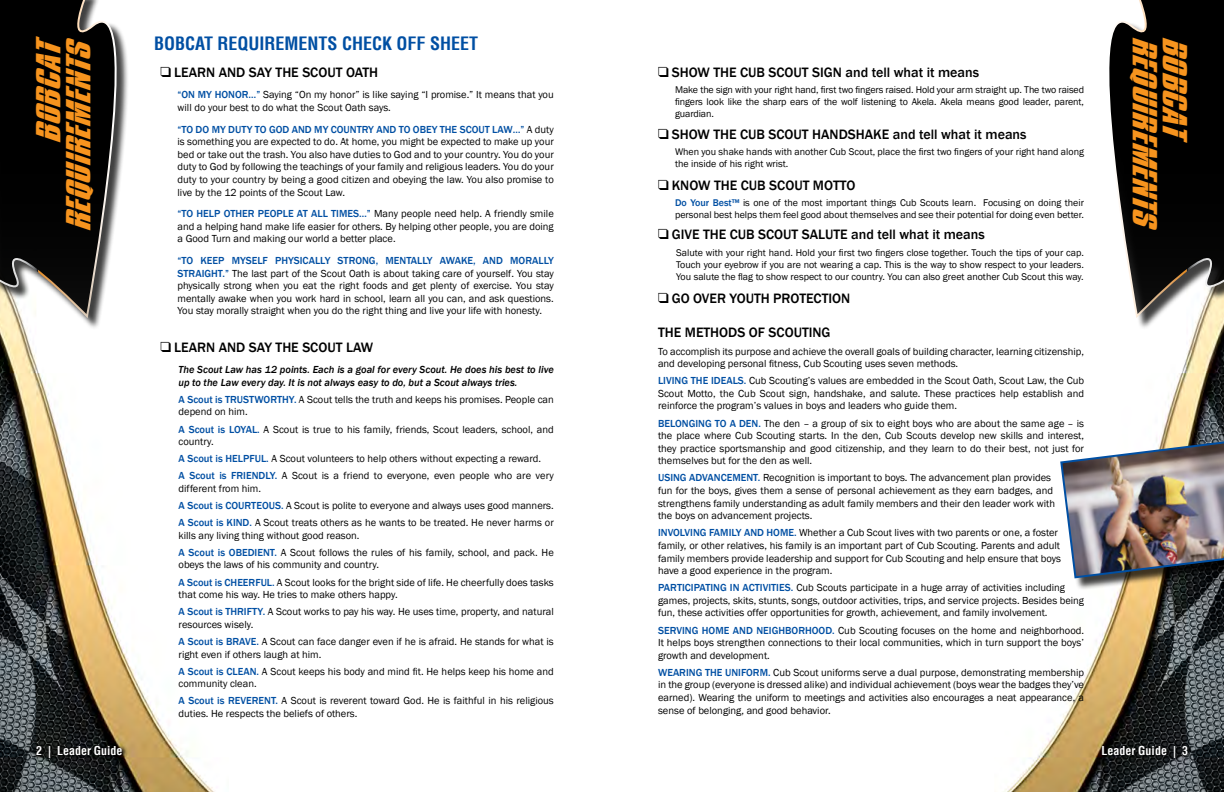
<style>
.page{position:relative;width:1224px;height:792px;background:#fff}
.page>*{position:absolute;margin:0;border:0;box-sizing:border-box;transform-origin:0 0}
.t1{font:30px/30px "Impossible 500";color:#f7941e;text-align:right}
.t2{font:700 condensed 18px "Helvetica LT";color:#004fa3}
.t3{font:500 14px "Franklin Gothic";color:#000}
.t4{font:700 condensed 12px "Helvetica LT";color:#fff}
.t5{font:10.5px/12.6px "Franklin Gothic";color:#000}
.t6{font:italic 500 10.5px/12.6px "Franklin Gothic";color:#000}
.t7{font:10px/12px "Franklin Gothic";color:#000;text-align:justify}
.s1{font-family:"Monotype Sorts";font-weight:400}
.s2{font-weight:500;color:#004fa3}
</style>
<div class="page">
<img style="left:0;top:330px;width:1224px;height:462px">
<div style="left:1100px;top:744px;width:93px;height:19px;background:#000;opacity:.75"></div>
<svg style="left:33px;top:743px;width:95px;height:21px;background:#1c1d19"></svg>
<div style="left:0;top:0;width:129px;height:330px;background:#000;opacity:.75"></div>
<svg style="left:0;top:0;width:126px;height:318px;background:#343433"></svg>
<div style="left:1109px;top:0;width:115px;height:330px;background:#000;opacity:.75"></div>
<svg style="left:1109px;top:0;width:115px;height:318px;background:#2d2c2b"></svg>
<div style="left:1062px;top:442px;width:162px;height:149px;background:#000;opacity:.75"></div>
<img style="left:1059px;top:439px;width:165px;height:141px">
<h1 class="t1" style="left:34px;top:232px;width:198px;rotate:-90deg">BOBCAT<br>REQUIREMENTS</h1>
<h2 class="t2" style="left:154px;top:32px;width:326px">BOBCAT REQUIREMENTS CHECK OFF SHEET</h2>
<h3 class="t3" style="left:161px;top:63px;width:219px"><span class="s1">q</span> LEARN AND SAY THE SCOUT OATH</h3>
<p class="t5" style="left:178px;top:89px;width:378px"><span class="s2">“ON MY HONOR…”</span> Saying “On my honor” is like saying “I promise.” It means that you will do your best to do what the Scout Oath says.</p>
<p class="t5" style="left:178px;top:123px;width:378px;text-align:justify"><span class="s2">“TO DO MY DUTY TO GOD AND MY COUNTRY AND TO OBEY THE SCOUT LAW…”</span> A duty is something you are expected to do. At home, you might be expected to make up your bed or take out the trash. You also have duties to God and to your country. You do your duty to God by following the teachings of your family and religious leaders. You do your duty to your country by being a good citizen and obeying the law. You also promise to live by the 12 points of the Scout Law.</p>
<p class="t5" style="left:178px;top:208px;width:378px;text-align:justify"><span class="s2">“TO HELP OTHER PEOPLE AT ALL TIMES…”</span> Many people need help. A friendly smile and a helping hand make life easier for others. By helping other people, you are doing a Good Turn and making our world a better place.</p>
<p class="t5" style="left:178px;top:254px;width:378px;text-align:justify"><span class="s2">“TO KEEP MYSELF PHYSICALLY STRONG, MENTALLY AWAKE, AND MORALLY STRAIGHT.”</span> The last part of the Scout Oath is about taking care of yourself. You stay physically strong when you eat the right foods and get plenty of exercise. You stay mentally awake when you work hard in school, learn all you can, and ask questions.<br>You stay morally straight when you do the right thing and live your life with honesty.</p>
<h3 class="t3" style="left:161px;top:338px;width:214px"><span class="s1">q</span> LEARN AND SAY THE SCOUT LAW</h3>
<p class="t6" style="left:179px;top:363px;width:377px">The Scout Law has 12 points. Each is a goal for every Scout. He does his best to live up to the Law every day. It is not always easy to do, but a Scout always tries.</p>
<p class="t5" style="left:179px;top:393px;width:377px"><span class="s2">A Scout is TRUSTWORTHY.</span> A Scout tells the truth and keeps his promises. People can depend on him.</p>
<p class="t5" style="left:179px;top:423px;width:377px"><span class="s2">A Scout is LOYAL.</span> A Scout is true to his family, friends, Scout leaders, school, and country.</p>
<p class="t5" style="left:179px;top:450px;width:377px;line-height:17.1px"><span class="s2">A Scout is HELPFUL.</span> A Scout volunteers to help others without expecting a reward.<br><span class="s2">A Scout is FRIENDLY.</span> A Scout is a friend to everyone, even people who are very</p>
<p class="t5" style="left:179px;top:480px;width:377px;line-height:17.1px">different from him.<br><span class="s2">A Scout is COURTEOUS.</span> A Scout is polite to everyone and always uses good manners.<br><span class="s2">A Scout is KIND.</span> A Scout treats others as he wants to be treated. He never harms or</p>
<p class="t5" style="left:179px;top:527px;width:377px;line-height:17.1px">kills any living thing without good reason.<br><span class="s2">A Scout is OBEDIENT.</span> A Scout follows the rules of his family, school, and pack. He</p>
<p class="t5" style="left:179px;top:557px;width:377px;line-height:17.1px">obeys the laws of his community and country.<br><span class="s2">A Scout is CHEERFUL.</span> A Scout looks for the bright side of life. He cheerfully does tasks</p>
<p class="t5" style="left:179px;top:586px;width:377px;line-height:17.1px">that come his way. He tries to make others happy.<br><span class="s2">A Scout is THRIFTY.</span> A Scout works to pay his way. He uses time, property, and natural</p>
<p class="t5" style="left:179px;top:616px;width:377px;line-height:17.1px">resources wisely.<br><span class="s2">A Scout is BRAVE.</span> A Scout can face danger even if he is afraid. He stands for what is</p>
<p class="t5" style="left:179px;top:646px;width:377px;line-height:17.1px">right even if others laugh at him.<br><span class="s2">A Scout is CLEAN.</span> A Scout keeps his body and mind fit. He helps keep his home and</p>
<p class="t5" style="left:179px;top:675px;width:377px;line-height:17.1px">community clean.<br><span class="s2">A Scout is REVERENT.</span> A Scout is reverent toward God. He is faithful in his religious</p>
<p class="t5" style="left:179px;top:707px;width:180px">duties. He respects the beliefs of others.</p>
<h3 class="t3" style="left:658px;top:63px;width:323px"><span class="s1">q</span> SHOW THE CUB SCOUT SIGN and tell what it means</h3>
<p class="t7" style="left:675px;top:84px;width:411px">Make the sign with your right hand, first two fingers raised. Hold your arm straight up. The two raised fingers look like the sharp ears of the wolf listening to Akela. Akela means good leader, parent, guardian.</p>
<h3 class="t3" style="left:658px;top:125px;width:370px"><span class="s1">q</span> SHOW THE CUB SCOUT HANDSHAKE and tell what it means</h3>
<p class="t7" style="left:675px;top:146px;width:411px">When you shake hands with another Cub Scout, place the first two fingers of your right hand along the inside of his right wrist.</p>
<h3 class="t3" style="left:658px;top:176px;width:199px"><span class="s1">q</span> KNOW THE CUB SCOUT MOTTO</h3>
<p class="t7" style="left:675px;top:197px;width:411px"><span class="s2">Do Your Best™</span> is one of the most important things Cub Scouts learn. Focusing on doing their personal best helps them feel good about themselves and see their potential for doing even better.</p>
<h3 class="t3" style="left:658px;top:226px;width:328px"><span class="s1">q</span> GIVE THE CUB SCOUT SALUTE and tell what it means</h3>
<p class="t7" style="left:676px;top:247px;width:410px;line-height:12.3px">Salute with your right hand. Hold your first two fingers close together. Touch the tips of your cap.<br>Touch your eyebrow if you are not wearing a cap. This is the way to show respect to your leaders.<br>You salute the flag to show respect to our country. You can also greet another Cub Scout this way.</p>
<h3 class="t3" style="left:658px;top:290px;width:194px"><span class="s1">q</span> GO OVER YOUTH PROTECTION</h3>
<h3 class="t3" style="left:658px;top:324px;width:174px">THE METHODS OF SCOUTING</h3>
<p class="t5" style="left:658px;top:345px;width:427px">To accomplish its purpose and achieve the overall goals of building character, learning citizenship, and developing personal fitness, Cub Scouting uses seven methods.</p>
<p class="t5" style="left:658px;top:375px;width:428px;text-align:justify"><span class="s2">LIVING THE IDEALS.</span> Cub Scouting’s values are embedded in the Scout Oath, Scout Law, the Cub Scout Motto, the Cub Scout sign, handshake, and salute. These practices help establish and reinforce the program’s values in boys and leaders who guide them.</p>
<p class="t5" style="left:658px;top:417px;width:428px;text-align:justify"><span class="s2">BELONGING TO A DEN.</span> The den – a group of six to eight boys who are about the same age – is the place where Cub Scouting starts. In the den, Cub Scouts develop new skills and interest, they practice sportsmanship and good citizenship, and they learn to do their best, not just for themselves but for the den as well.</p>
<p class="t5" style="left:658px;top:472px;width:398px"><span class="s2">USING ADVANCEMENT.</span> Recognition is important to boys. The advancement plan provides fun for the boys, gives them a sense of personal achievement as they earn badges, and strengthens family understanding as adult family members and their den leader work with the boys on advancement projects.</p>
<p class="t5" style="left:658px;top:527px;width:404px"><span class="s2">INVOLVING FAMILY AND HOME.</span> Whether a Cub Scout lives with two parents or one, a foster family, or other relatives, his family is an important part of Cub Scouting. Parents and adult family members provide leadership and support for Cub Scouting and help ensure that boys have a good experience in the program.</p>
<p class="t5" style="left:658px;top:582px;width:427px"><span class="s2">PARTICIPATING IN ACTIVITIES.</span> Cub Scouts participate in a huge array of activities including games, projects, skits, stunts, songs, outdoor activities, trips, and service projects. Besides being fun, these activities offer opportunities for growth, achievement, and family involvement.</p>
<p class="t5" style="left:658px;top:624px;width:428px;text-align:justify"><span class="s2">SERVING HOME AND NEIGHBORHOOD.</span> Cub Scouting focuses on the home and neighborhood.<br>It helps boys strengthen connections to their local communities, which in turn support the boys’ growth and development.</p>
<p class="t5" style="left:658px;top:666px;width:428px;text-align:justify"><span class="s2">WEARING THE UNIFORM.</span> Cub Scout uniforms serve a dual purpose, demonstrating membership in the group (everyone is dressed alike) and individual achievement (boys wear the badges they’ve earned). Wearing the uniform to meetings and activities also encourages a neat appearance, a sense of belonging, and good behavior.</p>
<h1 class="t1" style="left:1159px;top:36px;width:196px;rotate:90deg">REQUIREMENTS</h1>
<h1 class="t1" style="left:1189px;top:36px;width:109px;rotate:90deg">BOBCAT</h1>
<p class="t4" style="left:36px;top:743px;width:88px">2 | Leader Guide</p>
<p class="t4" style="left:1101px;top:743px;width:88px">Leader Guide | 3</p>
</div>
